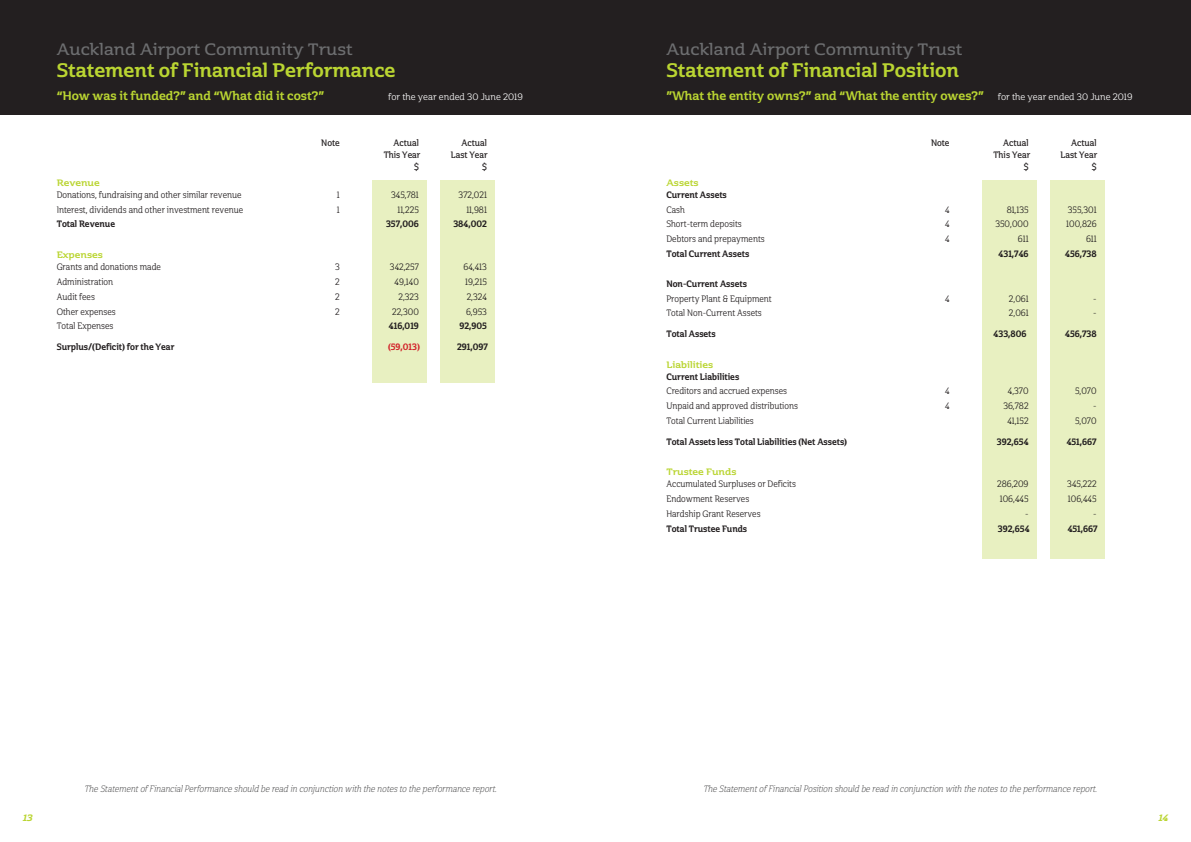
<style>
.page{position:relative;width:1191px;height:842px;background:#fff}
.page>*{position:absolute;margin:0;border:0;box-sizing:border-box;transform-origin:0 0}
.t1{font:19px "Cabrito Semi Nor Bol";color:#bad532}
.t2{font:16px "Cabrito Semi Ext Dem";color:#6d6e70}
.t3{font:12px "Cabrito Semi Nor Bol";color:#bad532}
.t4{font:9px "Cabrito Semi Con Reg";color:#231f20}
.t5{font:9px "Cabrito Semi Con Bol";color:#231f20}
.t6{font:9px "Cabrito Semi Con Lig It";color:#404041}
.t7{font:9px "Cabrito Semi Con Dem";color:#231f20}
.t8{font:700 expanded 9px "Cabrito Semi";color:#bad532}
.t9{font:9px "Cabrito Semi Nor Reg";color:#fff}
.t10{font:9px "Cabrito Semi Con Bol";color:#d2232a}
.t11{font:9px "Cabrito Semi Ext Ex B It";color:#bad532}
.s1{font-family:"Cabrito Semi Nor Reg";font-size:9px;color:#fff}
</style>
<div class="page">
<div style="left:0;top:0;width:609px;height:114px;background:#231f20"></div>
<div style="left:582px;top:0;width:609px;height:114px;background:#231f20"></div>
<div style="left:372px;top:180px;width:55px;height:203px;background:#e8f0c1"></div>
<div style="left:981px;top:180px;width:55px;height:378px;background:#e8f0c1"></div>
<div style="left:440px;top:180px;width:55px;height:203px;background:#e8f0c1"></div>
<div style="left:1050px;top:180px;width:54px;height:378px;background:#e8f0c1"></div>
<h2 class="t2" style="left:57px;top:42px;width:297px">Auckland Airport Community Trust</h2>
<h1 class="t1" style="left:57px;top:63px;width:340px">Statement of Financial Performance</h1>
<h3 class="t3" style="left:57px;top:91px;width:269px">“How was it funded?” and “What did it cost?”</h3>
<p class="t9" style="left:388px;top:93px;width:136px">for the year ended 30 June 2019</p>
<p class="t7" style="left:321px;top:137px;width:20px">Note</p>
<p class="t7" style="left:393px;top:137px;width:27px">Actual</p>
<p class="t7" style="left:461px;top:137px;width:27px">Actual</p>
<p class="t7" style="left:384px;top:149px;width:38px">This Year</p>
<p class="t7" style="left:451px;top:149px;width:38px">Last Year</p>
<p class="t7" style="left:414px;top:161px;width:6px">$</p>
<p class="t7" style="left:482px;top:161px;width:6px">$</p>
<p class="t8" style="left:57px;top:179px;width:45px">Revenue</p>
<p class="t4" style="left:57px;top:191px;width:186px">Donations, fundraising and other similar revenue</p>
<p class="t4" style="left:337px;top:191px;width:4px">1</p>
<p class="t4" style="left:391px;top:191px;width:29px">345,781</p>
<p class="t4" style="left:458px;top:191px;width:30px">372,021</p>
<p class="t4" style="left:57px;top:206px;width:188px">Interest, dividends and other investment revenue</p>
<p class="t4" style="left:337px;top:206px;width:4px">1</p>
<p class="t4" style="left:397px;top:206px;width:23px">11,225</p>
<p class="t4" style="left:466px;top:206px;width:22px">11,981</p>
<p class="t5" style="left:57px;top:220px;width:60px">Total Revenue</p>
<p class="t5" style="left:386px;top:220px;width:34px">357,006</p>
<p class="t5" style="left:453px;top:220px;width:35px">384,002</p>
<p class="t8" style="left:57px;top:251px;width:48px">Expenses</p>
<p class="t4" style="left:57px;top:263px;width:106px">Grants and donations made</p>
<p class="t4" style="left:335px;top:263px;width:6px">3</p>
<p class="t4" style="left:390px;top:263px;width:30px">342,257</p>
<p class="t4" style="left:463px;top:263px;width:25px">64,413</p>
<p class="t4" style="left:57px;top:278px;width:58px">Administration</p>
<p class="t4" style="left:335px;top:278px;width:6px">2</p>
<p class="t4" style="left:395px;top:278px;width:26px">49,140</p>
<p class="t4" style="left:465px;top:278px;width:23px">19,215</p>
<p class="t4" style="left:57px;top:293px;width:40px">Audit fees</p>
<p class="t4" style="left:335px;top:293px;width:6px">2</p>
<p class="t4" style="left:398px;top:293px;width:22px">2,323</p>
<p class="t4" style="left:466px;top:293px;width:22px">2,324</p>
<p class="t4" style="left:57px;top:308px;width:61px">Other expenses</p>
<p class="t4" style="left:335px;top:308px;width:6px">2</p>
<p class="t4" style="left:392px;top:308px;width:28px">22,300</p>
<p class="t4" style="left:466px;top:308px;width:22px">6,953</p>
<p class="t4" style="left:57px;top:322px;width:58px">Total Expenses</p>
<p class="t5" style="left:389px;top:322px;width:31px">416,019</p>
<p class="t5" style="left:459px;top:322px;width:29px">92,905</p>
<p class="t5" style="left:57px;top:343px;width:119px">Surplus/(Deficit) for the Year</p>
<p class="t10" style="left:388px;top:343px;width:33px">(59,013)</p>
<p class="t5" style="left:457px;top:343px;width:32px">291,097</p>
<h2 class="t2" style="left:666px;top:42px;width:297px">Auckland Airport Community Trust</h2>
<h1 class="t1" style="left:666px;top:63px;width:294px">Statement of Financial Position</h1>
<h3 class="t3" style="left:666px;top:91px;width:468px">”What the entity owns?” and “What the entity owes?” <span class="s1">for the year ended 30 June 2019</span></h3>
<p class="t7" style="left:931px;top:137px;width:20px">Note</p>
<p class="t7" style="left:1003px;top:137px;width:27px">Actual</p>
<p class="t7" style="left:1071px;top:137px;width:27px">Actual</p>
<p class="t7" style="left:993px;top:149px;width:38px">This Year</p>
<p class="t7" style="left:1060px;top:149px;width:38px">Last Year</p>
<p class="t7" style="left:1023px;top:161px;width:6px">$</p>
<p class="t7" style="left:1091px;top:161px;width:6px">$</p>
<p class="t8" style="left:666px;top:179px;width:34px">Assets</p>
<p class="t5" style="left:666px;top:191px;width:62px">Current Assets</p>
<p class="t4" style="left:666px;top:206px;width:20px">Cash</p>
<p class="t4" style="left:945px;top:206px;width:6px">4</p>
<p class="t4" style="left:1006px;top:206px;width:23px">81,135</p>
<p class="t4" style="left:1068px;top:206px;width:30px">355,301</p>
<p class="t4" style="left:666px;top:220px;width:77px">Short-term deposits</p>
<p class="t4" style="left:945px;top:220px;width:6px">4</p>
<p class="t4" style="left:995px;top:220px;width:35px">350,000</p>
<p class="t4" style="left:1066px;top:220px;width:32px">100,826</p>
<p class="t4" style="left:666px;top:235px;width:100px">Debtors and prepayments</p>
<p class="t4" style="left:945px;top:235px;width:6px">4</p>
<p class="t4" style="left:1018px;top:235px;width:12px">611</p>
<p class="t4" style="left:1086px;top:235px;width:12px">611</p>
<p class="t5" style="left:666px;top:250px;width:84px">Total Current Assets</p>
<p class="t5" style="left:998px;top:250px;width:31px">431,746</p>
<p class="t5" style="left:1065px;top:250px;width:33px">456,738</p>
<p class="t5" style="left:666px;top:280px;width:82px">Non-Current Assets</p>
<p class="t4" style="left:666px;top:295px;width:107px">Property Plant &amp; Equipment</p>
<p class="t4" style="left:945px;top:295px;width:6px">4</p>
<p class="t4" style="left:1008px;top:295px;width:21px">2,061</p>
<p class="t4" style="left:666px;top:309px;width:97px">Total Non-Current Assets</p>
<p class="t4" style="left:1008px;top:309px;width:21px">2,061</p>
<p class="t4" style="left:1093px;top:309px;width:5px">-</p>
<p class="t5" style="left:666px;top:330px;width:51px">Total Assets</p>
<p class="t5" style="left:993px;top:330px;width:34px">433,806</p>
<p class="t5" style="left:1065px;top:330px;width:33px">456,738</p>
<p class="t8" style="left:666px;top:361px;width:48px">Liabilities</p>
<p class="t5" style="left:666px;top:373px;width:74px">Current Liabilities</p>
<p class="t4" style="left:666px;top:387px;width:122px">Creditors and accrued expenses</p>
<p class="t4" style="left:945px;top:387px;width:6px">4</p>
<p class="t4" style="left:1007px;top:387px;width:22px">4,370</p>
<p class="t4" style="left:1075px;top:387px;width:23px">5,070</p>
<p class="t4" style="left:666px;top:402px;width:133px">Unpaid and approved distributions</p>
<p class="t4" style="left:945px;top:402px;width:6px">4</p>
<p class="t4" style="left:1003px;top:402px;width:27px">36,782</p>
<p class="t4" style="left:1093px;top:402px;width:5px">-</p>
<p class="t4" style="left:666px;top:417px;width:89px">Total Current Liabilities</p>
<p class="t4" style="left:1007px;top:417px;width:23px">41,152</p>
<p class="t4" style="left:1075px;top:417px;width:23px">5,070</p>
<p class="t5" style="left:666px;top:438px;width:182px">Total Assets less Total Liabilities (Net Assets)</p>
<p class="t5" style="left:997px;top:438px;width:33px">392,654</p>
<p class="t5" style="left:1066px;top:438px;width:31px">451,667</p>
<p class="t8" style="left:666px;top:468px;width:71px">Trustee Funds</p>
<p class="t4" style="left:666px;top:480px;width:131px">Accumulated Surpluses or Deficits</p>
<p class="t4" style="left:997px;top:480px;width:33px">286,209</p>
<p class="t4" style="left:1067px;top:480px;width:31px">345,222</p>
<p class="t4" style="left:666px;top:495px;width:84px">Endowment Reserves</p>
<p class="t4" style="left:1000px;top:495px;width:30px">106,445</p>
<p class="t4" style="left:1068px;top:495px;width:30px">106,445</p>
<p class="t4" style="left:666px;top:510px;width:96px">Hardship Grant Reserves</p>
<p class="t4" style="left:1025px;top:510px;width:5px">-</p>
<p class="t4" style="left:1093px;top:510px;width:5px">-</p>
<p class="t5" style="left:666px;top:525px;width:82px">Total Trustee Funds</p>
<p class="t5" style="left:998px;top:525px;width:33px">392,654</p>
<p class="t5" style="left:1067px;top:525px;width:31px">451,667</p>
<p class="t6" style="left:85px;top:784px;width:414px">The Statement of Financial Performance should be read in conjunction with the notes to the performance report.</p>
<p class="t6" style="left:703px;top:784px;width:395px">The Statement of Financial Position should be read in conjunction with the notes to the performance report.</p>
<p class="t11" style="left:23px;top:812px;width:11px">13</p>
<p class="t11" style="left:1158px;top:812px;width:11px">14</p>
</div>
